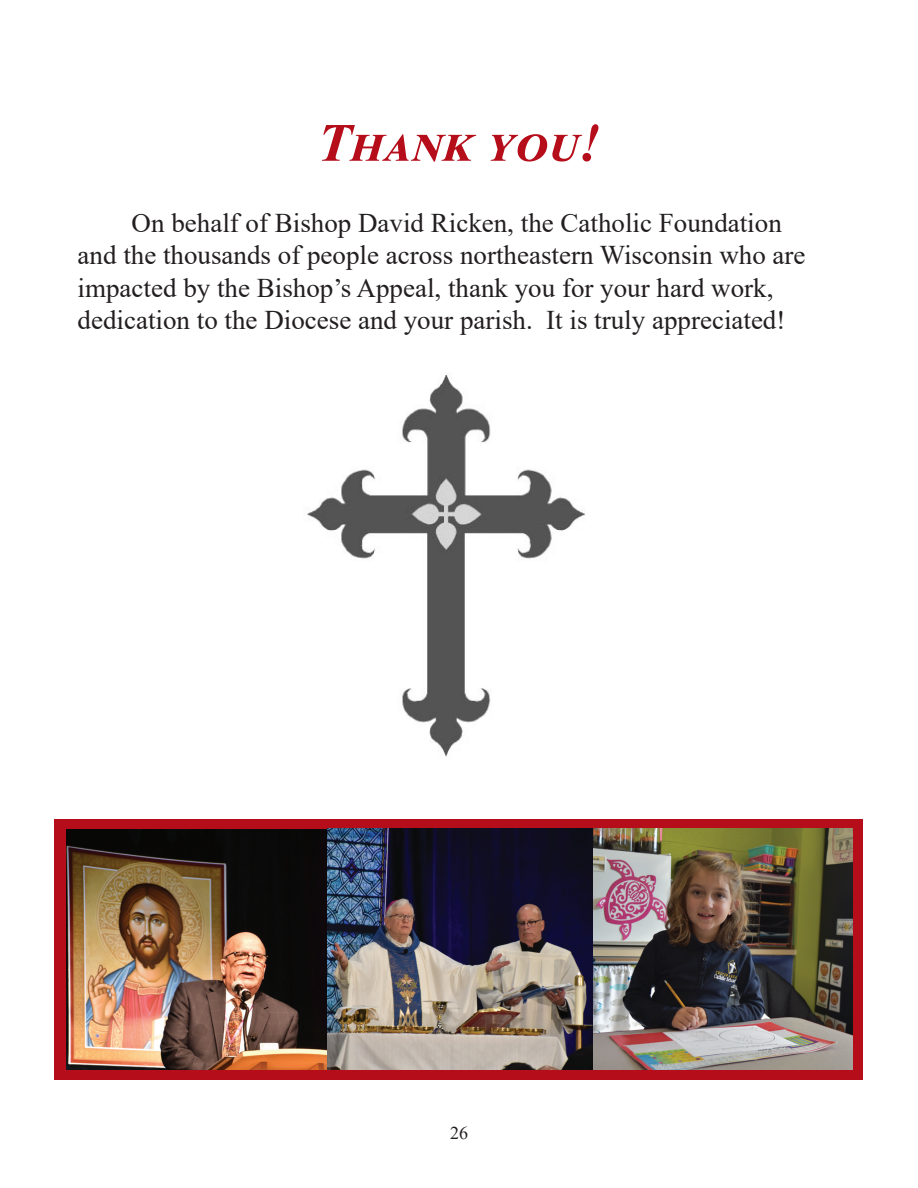
<style>
.page{position:relative;width:918px;height:1188px;background:#fff}
.page>*{position:absolute;margin:0;border:0;box-sizing:border-box;transform-origin:0 0}
.t1{font:italic 700 54px "Times New Roman";letter-spacing:.03em;color:#b50e1a}
.t2{font:27px/32.4px "Times New Roman";color:#231f20}
.t3{font:18px "Times New Roman";color:#231f20}
</style>
<div class="page">
<img style="left:307px;top:373px;width:278px;height:384px">
<div style="left:55px;top:819px;width:808px;height:260px;background:#b50e1a"></div>
<img style="left:67px;top:828px;width:524px;height:242px">
<img style="left:591px;top:828px;width:262px;height:242px">
<p class="t1" style="left:318px;top:105px;width:285px">Thank you!</p>
<p class="t2" style="left:78px;top:206px;width:729px;text-indent:54px">On behalf of Bishop David Ricken, the Catholic Foundation and the thousands of people across northeastern Wisconsin who are impacted by the Bishop’s Appeal, thank you for your hard work, dedication to the Diocese and your parish. It is truly appreciated!</p>
<p class="t3" style="left:450px;top:1120px;width:19px">26</p>
</div>
